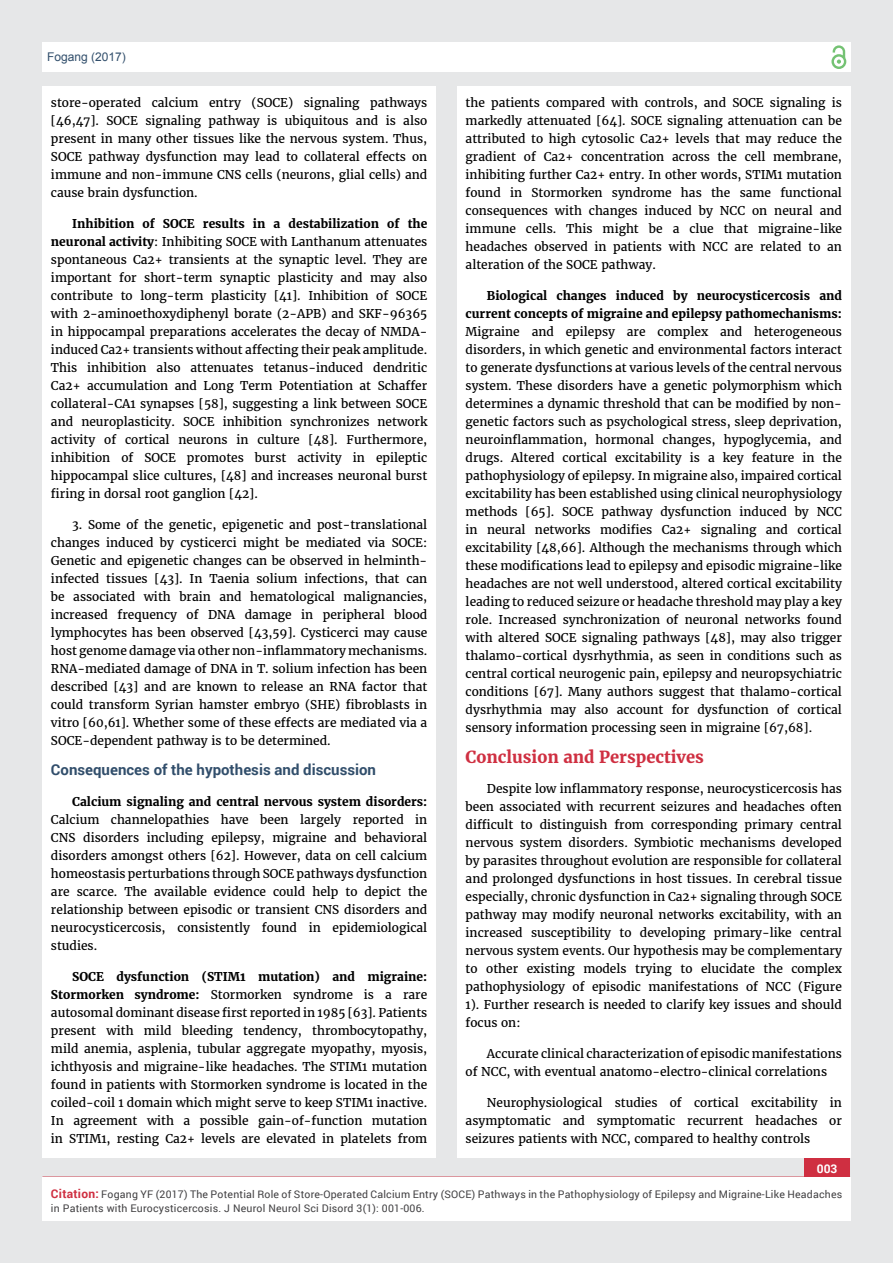
<style>
.page{position:relative;width:893px;height:1263px;background:#e6e7e8}
.page>*{position:absolute;margin:0;border:0;box-sizing:border-box;transform-origin:0 0}
.t1{font:700 16.5px "Merriweather";color:#cf2f41}
.t2{font:700 15px "Roboto";color:#314e6b}
.t3{font:12px/18px "Merriweather";color:#000;text-align:justify}
.t4{font:700 12px/18px "Merriweather";color:#000;text-align:right}
.t5{font:12px "Arial";color:#314e6b}
.t6{font:700 12px "Roboto";color:#fff}
.t7{font:10.5px/13.5px "Roboto";letter-spacing:.02em;color:#414042}
.s1{font-weight:700}
.s2{font-weight:700;font-size:12px;color:#cf2f41}
</style>
<div class="page">
<div style="left:42px;top:43px;width:808px;height:29px;background:#fff"></div>
<div style="left:831px;top:54px;width:15px;height:15px;border:2px solid #74c273;border-radius:50%"></div>
<svg style="left:831px;top:45px;width:15px;height:19px"></svg>
<div style="left:804px;top:1157px;width:46px;height:43px;background:#cf2f41"></div>
<div style="left:42px;top:1177px;width:809px;height:43px;background:#fff"></div>
<div style="left:42px;top:87px;width:394px;height:1071px;background:#fff"></div>
<div style="left:457px;top:87px;width:393px;height:1071px;background:#fff"></div>
<p class="t5" style="left:47px;top:51px;width:80px">Fogang (2017)</p>
<p class="t3" style="left:51px;top:94px;width:378px">store-operated calcium entry (SOCE) signaling pathways [46,47]. SOCE signaling pathway is ubiquitous and is also present in many other tissues like the nervous system. Thus, SOCE pathway dysfunction may lead to collateral effects on immune and non-immune CNS cells (neurons, glial cells) and cause brain dysfunction.</p>
<p class="t3" style="left:51px;top:215px;width:378px;text-indent:21px"><span class="s1">Inhibition of SOCE results in a destabilization of the neuronal activity</span>: Inhibiting SOCE with Lanthanum attenuates spontaneous Ca2+ transients at the synaptic level. They are important for short-term synaptic plasticity and may also contribute to long-term plasticity [41]. Inhibition of SOCE with 2-aminoethoxydiphenyl borate (2-APB) and SKF-96365 in hippocampal preparations accelerates the decay of NMDA&shy;induced Ca2+ transients without affecting their peak amplitude.<br>This inhibition also attenuates tetanus-induced dendritic Ca2+ accumulation and Long Term Potentiation at Schaffer collateral-CA1 synapses [58], suggesting a link between SOCE and neuroplasticity. SOCE inhibition synchronizes network activity of cortical neurons in culture [48]. Furthermore, inhibition of SOCE promotes burst activity in epileptic hippocampal slice cultures, [48] and increases neuronal burst firing in dorsal root ganglion [42].</p>
<p class="t3" style="left:51px;top:515px;width:378px;text-indent:21px">3. Some of the genetic, epigenetic and post-translational changes induced by cysticerci might be mediated via SOCE:<br>Genetic and epigenetic changes can be observed in helminth&shy;infected tissues [43]. In Taenia solium infections, that can be associated with brain and hematological malignancies, increased frequency of DNA damage in peripheral blood lymphocytes has been observed [43,59]. Cysticerci may cause host genome damage via other non-inflammatory mechanisms.<br>RNA-mediated damage of DNA in T. solium infection has been described [43] and are known to release an RNA factor that could transform Syrian hamster embryo (SHE) fibroblasts in vitro [60,61]. Whether some of these effects are mediated via a SOCE-dependent pathway is to be determined.</p>
<p class="t2" style="left:51px;top:760px;width:327px">Consequences of the hypothesis and discussion</p>
<p class="t4" style="left:72px;top:793px;width:357px">Calcium signaling and central nervous system disorders:</p>
<p class="t3" style="left:51px;top:811px;width:378px">Calcium channelopathies have been largely reported in CNS disorders including epilepsy, migraine and behavioral disorders amongst others [62]. However, data on cell calcium homeostasis perturbations through SOCE pathways dysfunction are scarce. The available evidence could help to depict the relationship between episodic or transient CNS disorders and neurocysticercosis, consistently found in epidemiological studies.</p>
<p class="t3" style="left:51px;top:968px;width:378px;text-indent:21px"><span class="s1">SOCE dysfunction (STIM1 mutation) and migraine:<br>Stormorken syndrome:</span> Stormorken syndrome is a rare autosomal dominant disease first reported in 1985 [63]. Patients present with mild bleeding tendency, thrombocytopathy, mild anemia, asplenia, tubular aggregate myopathy, myosis, ichthyosis and migraine-like headaches. The STIM1 mutation found in patients with Stormorken syndrome is located in the coiled-coil 1 domain which might serve to keep STIM1 inactive.<br>In agreement with a possible gain-of-function mutation in STIM1, resting Ca2+ levels are elevated in platelets from</p>
<p class="t3" style="left:466px;top:94px;width:378px">the patients compared with controls, and SOCE signaling is markedly attenuated [64]. SOCE signaling attenuation can be attributed to high cytosolic Ca2+ levels that may reduce the gradient of Ca2+ concentration across the cell membrane, inhibiting further Ca2+ entry. In other words, STIM1 mutation found in Stormorken syndrome has the same functional consequences with changes induced by NCC on neural and immune cells. This might be a clue that migraine-like headaches observed in patients with NCC are related to an alteration of the SOCE pathway.</p>
<p class="t4" style="left:466px;top:287px;width:378px">Biological changes induced by neurocysticercosis and current concepts of migraine and epilepsy pathomechanisms:</p>
<p class="t3" style="left:466px;top:323px;width:378px">Migraine and epilepsy are complex and heterogeneous disorders, in which genetic and environmental factors interact to generate dysfunctions at various levels of the central nervous system. These disorders have a genetic polymorphism which determines a dynamic threshold that can be modified by non&shy;genetic factors such as psychological stress, sleep deprivation, neuroinflammation, hormonal changes, hypoglycemia, and drugs. Altered cortical excitability is a key feature in the pathophysiology of epilepsy. In migraine also, impaired cortical excitability has been established using clinical neurophysiology methods [65]. SOCE pathway dysfunction induced by NCC in neural networks modifies Ca2+ signaling and cortical excitability [48,66]. Although the mechanisms through which these modifications lead to epilepsy and episodic migraine-like headaches are not well understood, altered cortical excitability leading to reduced seizure or headache threshold may play a key role. Increased synchronization of neuronal networks found with altered SOCE signaling pathways [48], may also trigger thalamo-cortical dysrhythmia, as seen in conditions such as central cortical neurogenic pain, epilepsy and neuropsychiatric conditions [67]. Many authors suggest that thalamo-cortical dysrhythmia may also account for dysfunction of cortical sensory information processing seen in migraine [67,68].</p>
<h1 class="t1" style="left:466px;top:746px;width:240px">Conclusion and Perspectives</h1>
<p class="t3" style="left:466px;top:780px;width:378px;text-indent:21px">Despite low inflammatory response, neurocysticercosis has been associated with recurrent seizures and headaches often difficult to distinguish from corresponding primary central nervous system disorders. Symbiotic mechanisms developed by parasites throughout evolution are responsible for collateral and prolonged dysfunctions in host tissues. In cerebral tissue especially, chronic dysfunction in Ca2+ signaling through SOCE pathway may modify neuronal networks excitability, with an increased susceptibility to developing primary-like central nervous system events. Our hypothesis may be complementary to other existing models trying to elucidate the complex pathophysiology of episodic manifestations of NCC (Figure 1). Further research is needed to clarify key issues and should focus on:</p>
<p class="t3" style="left:466px;top:1045px;width:378px;text-indent:21px">Accurate clinical characterization of episodic manifestations of NCC, with eventual anatomo-electro-clinical correlations</p>
<p class="t3" style="left:466px;top:1094px;width:378px;text-indent:21px">Neurophysiological studies of cortical excitability in asymptomatic and symptomatic recurrent headaches or seizures patients with NCC, compared to healthy controls</p>
<p class="t6" style="left:817px;top:1161px;width:22px">003</p>
<p class="t7" style="left:51px;top:1188px;width:793px"><span class="s2">Citation:</span> Fogang YF (2017) The Potential Role of Store-Operated Calcium Entry (SOCE) Pathways in the Pathophysiology of Epilepsy and Migraine-Like Headaches in Patients with Eurocysticercosis. J Neurol Neurol Sci Disord 3(1): 001-006.</p>
</div>
